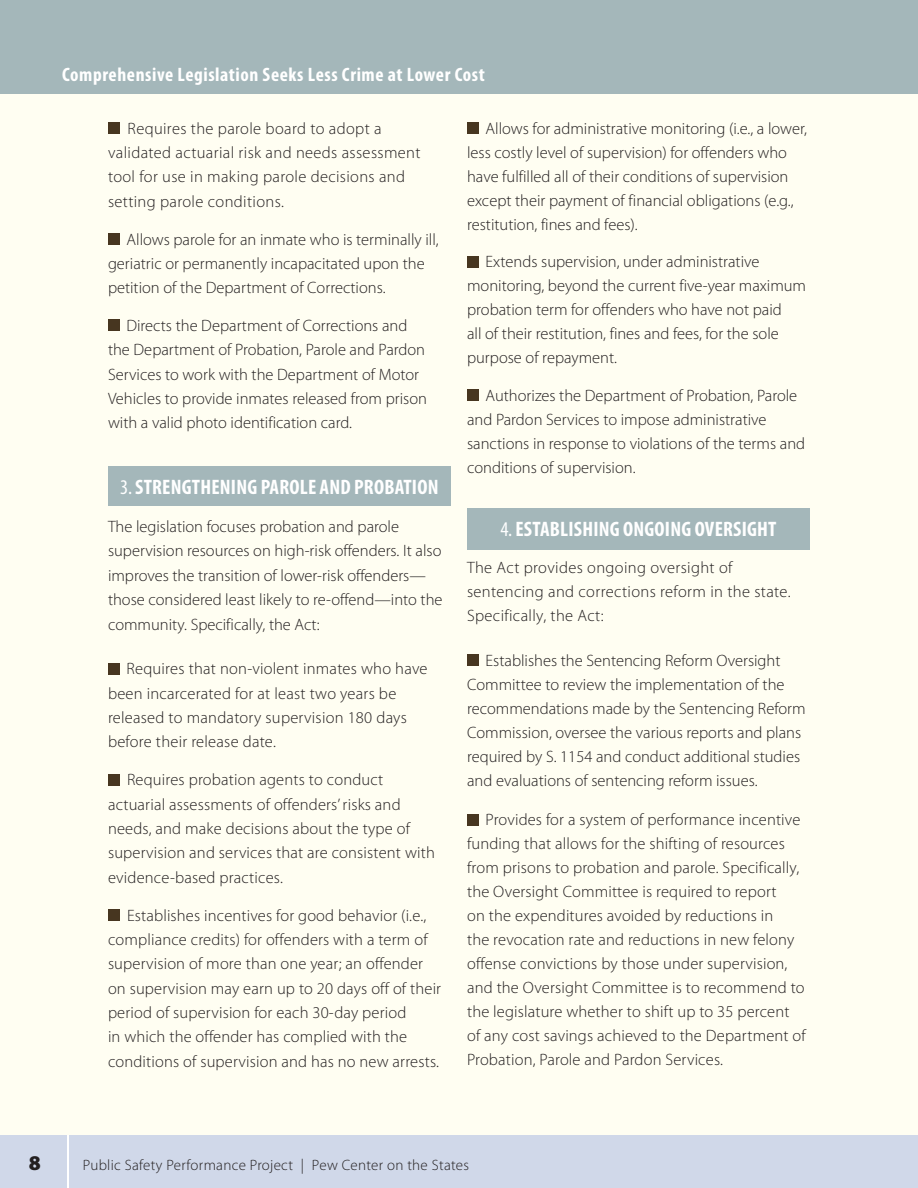
<style>
.page{position:relative;width:918px;height:1188px;background:#fff}
.page>*{position:absolute;margin:0;border:0;box-sizing:border-box;transform-origin:0 0}
.t1{font:700 condensed 21px "Myriad Pro";letter-spacing:.01em;color:#fff}
.t2{font:900 21px "Myriad Pro";color:#231f20}
.SIDEBAR_H1{font:700 condensed 19.5px "Myriad Pro";letter-spacing:.03em;color:#fff}
.BODY_bullets{font:300 16.5px/24px "Myriad Pro";letter-spacing:.005em;color:#231f20}
.BODY_text{font:300 16.5px/24.3px "Myriad Pro";color:#231f20}
.BODY_text-2{font:300 16.5px/24px "Myriad Pro";letter-spacing:.02em;color:#231f20}
.t3{font:300 15px "Myriad Pro";letter-spacing:.02em;color:#231f20}
.s1{font-weight:400}
</style>
<div class="page">
<div style="left:0;top:1134px;width:918px;height:54px;background:#d0d8e9"></div>
<hr style="left:68px;top:1131px;width:1px;height:57px;background:#fff">
<div style="left:0;top:0;width:918px;height:1134px;background:#fffef2"></div>
<div style="left:0;top:0;width:918px;height:93px;background:#a4b7ba"></div>
<div style="left:108px;top:123px;width:11px;height:11px;background:#473620"></div>
<div style="left:108px;top:233px;width:11px;height:12px;background:#473620"></div>
<div style="left:108px;top:320px;width:11px;height:11px;background:#473620"></div>
<div style="left:108px;top:467px;width:343px;height:39px;background:#a4b7ba"></div>
<div style="left:108px;top:663px;width:11px;height:11px;background:#473620"></div>
<div style="left:108px;top:774px;width:11px;height:11px;background:#473620"></div>
<div style="left:108px;top:909px;width:11px;height:12px;background:#473620"></div>
<div style="left:467px;top:123px;width:11px;height:11px;background:#473620"></div>
<div style="left:467px;top:256px;width:11px;height:11px;background:#473620"></div>
<div style="left:467px;top:390px;width:11px;height:11px;background:#473620"></div>
<div style="left:467px;top:508px;width:343px;height:41px;background:#a4b7ba"></div>
<div style="left:467px;top:654px;width:11px;height:12px;background:#473620"></div>
<div style="left:467px;top:814px;width:11px;height:11px;background:#473620"></div>
<p class="SIDEBAR_H1" style="left:62px;top:62px;width:424px">Comprehensive Legislation Seeks Less Crime at Lower Cost</p>
<p class="BODY_bullets" style="left:108px;top:117px;width:314px;text-indent:20px">Requires the parole board to adopt a validated actuarial risk and needs assessment tool for use in making parole decisions and setting parole conditions.</p>
<p class="BODY_bullets" style="left:108px;top:227px;width:332px;text-indent:19px">Allows parole for an inmate who is terminally ill, geriatric or permanently incapacitated upon the petition of the Department of Corrections.</p>
<p class="BODY_bullets" style="left:108px;top:314px;width:320px;text-indent:19px">Directs the Department of Corrections and the Department of Probation, Parole and Pardon Services to work with the Department of Motor Vehicles to provide inmates released from prison with a valid photo identification card.</p>
<p class="t1" style="left:120px;top:474px;width:320px"><span class="s1">3.</span> Strengthening Parole and Probation</p>
<p class="BODY_text" style="left:108px;top:515px;width:336px">The legislation focuses probation and parole supervision resources on high-risk offenders. It also improves the transition of lower-risk offenders— those considered least likely to re-offend—into the community. Specifically, the Act:</p>
<p class="BODY_bullets" style="left:108px;top:657px;width:321px;text-indent:19px">Requires that non-violent inmates who have been incarcerated for at least two years be released to mandatory supervision 180 days before their release date.</p>
<p class="BODY_bullets" style="left:108px;top:768px;width:328px;line-height:24.5px;text-indent:19px">Requires probation agents to conduct actuarial assessments of offenders’ risks and needs, and make decisions about the type of supervision and services that are consistent with evidence-based practices.</p>
<p class="BODY_bullets" style="left:108px;top:903px;width:335px;text-indent:19px">Establishes incentives for good behavior (i.e., compliance credits) for offenders with a term of supervision of more than one year; an offender on supervision may earn up to 20 days off of their period of supervision for each 30-day period<br>in which the offender has complied with the conditions of supervision and has no new arrests.</p>
<p class="BODY_bullets" style="left:467px;top:117px;width:341px;text-indent:19px">Allows for administrative monitoring (i.e., a lower, less costly level of supervision) for offenders who have fulfilled all of their conditions of supervision except their payment of financial obligations (e.g., restitution, fines and fees).</p>
<p class="BODY_bullets" style="left:467px;top:250px;width:341px;text-indent:19px">Extends supervision, under administrative monitoring, beyond the current five-year maximum probation term for offenders who have not paid<br>all of their restitution, fines and fees, for the sole purpose of repayment.</p>
<p class="BODY_bullets" style="left:467px;top:384px;width:340px;text-indent:19px">Authorizes the Department of Probation, Parole and Pardon Services to impose administrative sanctions in response to violations of the terms and conditions of supervision.</p>
<p class="t1" style="left:500px;top:516px;width:278px"><span class="s1">4.</span>Establishing Ongoing Oversight</p>
<p class="BODY_text-2" style="left:467px;top:556px;width:325px">The Act provides ongoing oversight of sentencing and corrections reform in the state.<br>Specifically, the Act:</p>
<p class="BODY_bullets" style="left:467px;top:648px;width:340px;text-indent:19px">Establishes the Sentencing Reform Oversight Committee to review the implementation of the recommendations made by the Sentencing Reform Commission, oversee the various reports and plans required by S. 1154 and conduct additional studies and evaluations of sentencing reform issues.</p>
<p class="BODY_bullets" style="left:467px;top:808px;width:340px;text-indent:19px">Provides for a system of performance incentive funding that allows for the shifting of resources from prisons to probation and parole. Specifically, the Oversight Committee is required to report<br>on the expenditures avoided by reductions in<br>the revocation rate and reductions in new felony offense convictions by those under supervision, and the Oversight Committee is to recommend to the legislature whether to shift up to 35 percent of any cost savings achieved to the Department of Probation, Parole and Pardon Services.</p>
<p class="t2" style="left:29px;top:1151px;width:14px">8</p>
<p class="t3" style="left:83px;top:1157px;width:388px">Public Safety Performance Project | Pew Center on the States</p>
</div>
